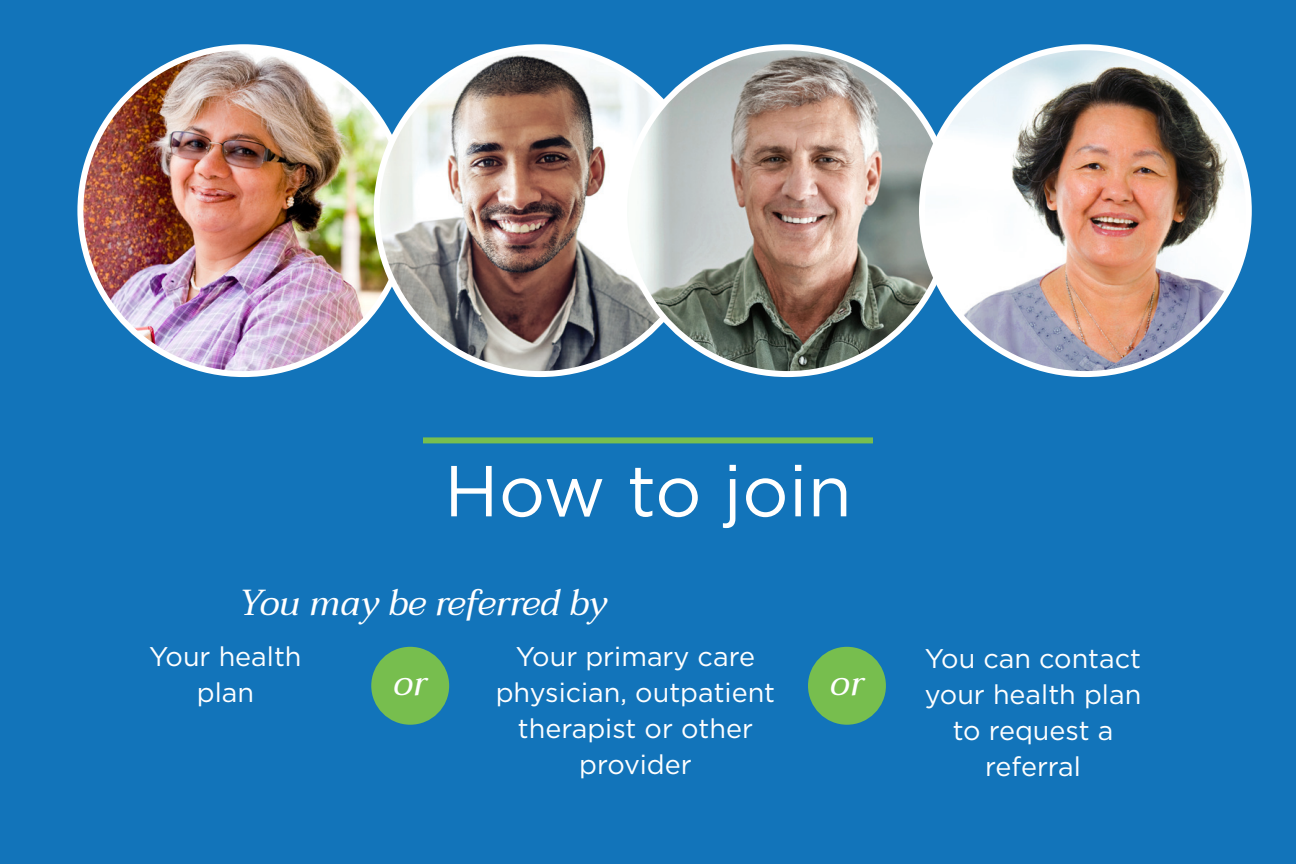
<style>
.page{position:relative;width:1296px;height:864px;background:#1274ba}
.page>*{position:absolute;margin:0;border:0;box-sizing:border-box;transform-origin:0 0}
.t1{font:72px "Gotham";color:#fff}
.t2{font:italic 36px "Taviraj";color:#fff}
.t3{font:27px/36px "Gotham";color:#fff;text-align:center}
</style>
<div class="page">
<img style="left:80px;top:47px;width:327px;height:327px;border-radius:163px">
<div style="left:423px;top:437px;width:450px;height:6px;background:#77be4e"></div>
<div style="left:371px;top:647px;width:78px;height:78px;background:#77be4e;border-radius:50%"></div>
<img style="left:377px;top:47px;width:326px;height:327px;border-radius:163px">
<img style="left:624px;top:47px;width:327px;height:327px;border-radius:163px">
<img style="left:922px;top:47px;width:327px;height:327px;border-radius:163px">
<div style="left:808px;top:647px;width:78px;height:78px;background:#77be4e;border-radius:50%"></div>
<p class="t1" style="left:444px;top:445px;width:409px">How to join</p>
<p class="t2" style="left:239px;top:575px;width:370px">You may be referred by</p>
<p class="t3" style="left:149px;top:638px;width:154px">Your health plan</p>
<p class="t3" style="left:496px;top:638px;width:281px">Your primary care physician, outpatient therapist or other provider</p>
<p class="t2" style="left:393px;top:654px;width:35px">or</p>
<p class="t2" style="left:830px;top:654px;width:35px">or</p>
<p class="t3" style="left:925px;top:640px;width:218px">You can contact your health plan to request a referral</p>
</div>
